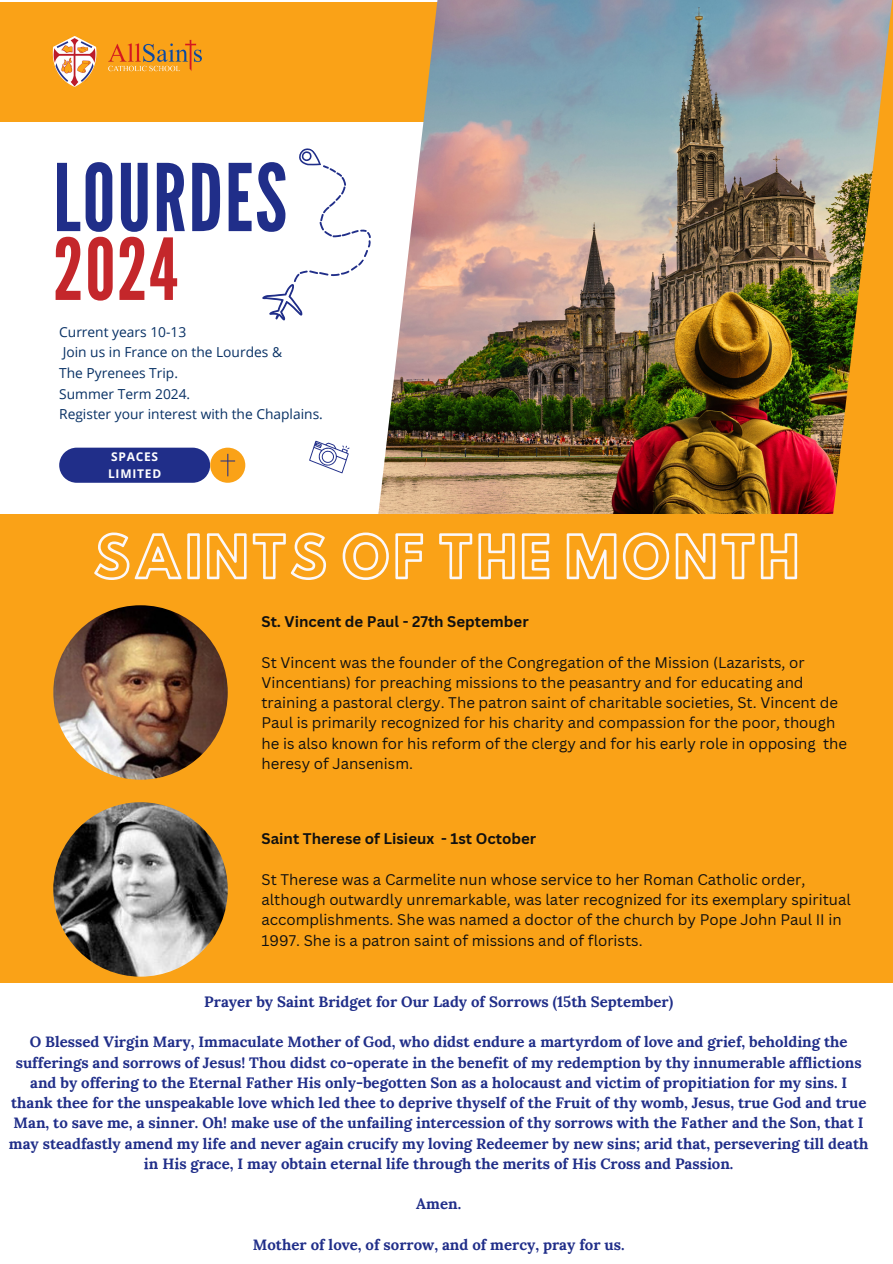
<style>
.page{position:relative;width:893px;height:1264px;background:#fff}
.page>*{position:absolute;margin:0;border:0;box-sizing:border-box;transform-origin:0 0}
.t1{font:92.85px "League Gothic";letter-spacing:.02em;color:#202e89}
.t2{font:85.05px "League Gothic";color:#c4272b}
.t3{font:52.5px "Hussar Ekologiczne 1";letter-spacing:.06em;color:#fcf8f8}
.t4{font:700 15px/20.2px "Lora";color:#202e89;text-align:center}
.t5{font:15px/20.2px "Canva Sans";color:#101010}
.t6{font:700 15px "Canva Sans";color:#101010}
.t7{font:13.8px "Open Sans";color:#073064}
.t8{font:700 12px/16.6px "Open Sans";letter-spacing:.065em;color:#fff}
</style>
<div class="page">
<div style="left:0;top:2px;width:892px;height:120px;background:#faa217"></div>
<svg style="left:59px;top:447px;width:151px;height:36px;background:#303d91"></svg>
<div style="left:210px;top:447px;width:35px;height:36px;background:#faa217;border-radius:50%"></div>
<img style="left:378px;top:0;width:514px;height:514px">
<svg style="left:262px;top:148px;width:109px;height:173px"></svg>
<svg style="left:309px;top:441px;width:40px;height:32px"></svg>
<img style="left:52px;top:36px;width:150px;height:51px">
<svg style="left:220px;top:454px;width:15px;height:22px"></svg>
<div style="left:0;top:514px;width:892px;height:469px;background:#faa217"></div>
<img style="left:53px;top:605px;width:175px;height:174px;border-radius:50%">
<img style="left:53px;top:802px;width:175px;height:174px;border-radius:50%">
<p class="t1" style="left:53px;top:144px;width:235px">LOURDES</p>
<p class="t2" style="left:53px;top:220px;width:126px">2024</p>
<p class="t7" style="left:59px;top:322px;width:128px">Current years 10-13</p>
<p class="t7" style="left:63px;top:342px;width:221px">Join us in France on the Lourdes &amp;</p>
<p class="t7" style="left:59px;top:363px;width:120px">The Pyrenees Trip.</p>
<p class="t7" style="left:59px;top:384px;width:133px">Summer Term 2024.</p>
<p class="t7" style="left:59px;top:404px;width:265px">Register your interest with the Chaplains.</p>
<p class="t8" style="left:108px;top:448px;width:55px">SPACES<br>LIMITED</p>
<p class="t3" style="left:93px;top:536px;width:707px">SAINTS OF THE MONTH</p>
<p class="t6" style="left:261px;top:611px;width:269px">St. Vincent de Paul - 27th September</p>
<p class="t5" style="left:261px;top:651px;width:587px">St Vincent was the founder of the Congregation of the Mission (Lazarists, or Vincentians) for preaching missions to the peasantry and for educating and training a pastoral clergy. The patron saint of charitable societies, St. Vincent de Paul is primarily recognized for his charity and compassion for the poor, though he is also known for his reform of the clergy and for his early role in opposing the heresy of Jansenism.</p>
<p class="t6" style="left:261px;top:828px;width:276px">Saint Therese of Lisieux - 1st October</p>
<p class="t5" style="left:261px;top:869px;width:591px">St Therese was a Carmelite nun whose service to her Roman Catholic order, although outwardly unremarkable, was later recognized for its exemplary spiritual accomplishments. She was named a doctor of the church by Pope John Paul II in 1997. She is a patron saint of missions and of florists.</p>
<p class="t4" style="left:204px;top:991px;width:470px">Prayer by Saint Bridget for Our Lady of Sorrows (15th September)</p>
<p class="t4" style="left:9px;top:1031px;width:861px">O Blessed Virgin Mary, Immaculate Mother of God, who didst endure a martyrdom of love and grief, beholding the sufferings and sorrows of Jesus! Thou didst co-operate in the benefit of my redemption by thy innumerable afflictions and by offering to the Eternal Father His only-begotten Son as a holocaust and victim of propitiation for my sins. I thank thee for the unspeakable love which led thee to deprive thyself of the Fruit of thy womb, Jesus, true God and true Man, to save me, a sinner. Oh! make use of the unfailing intercession of thy sorrows with the Father and the Son, that I may steadfastly amend my life and never again crucify my loving Redeemer by new sins; arid that, persevering till death in His grace, I may obtain eternal life through the merits of His Cross and Passion.</p>
<p class="t4" style="left:416px;top:1193px;width:46px">Amen.</p>
<p class="t4" style="left:253px;top:1234px;width:373px">Mother of love, of sorrow, and of mercy, pray for us.</p>
</div>
